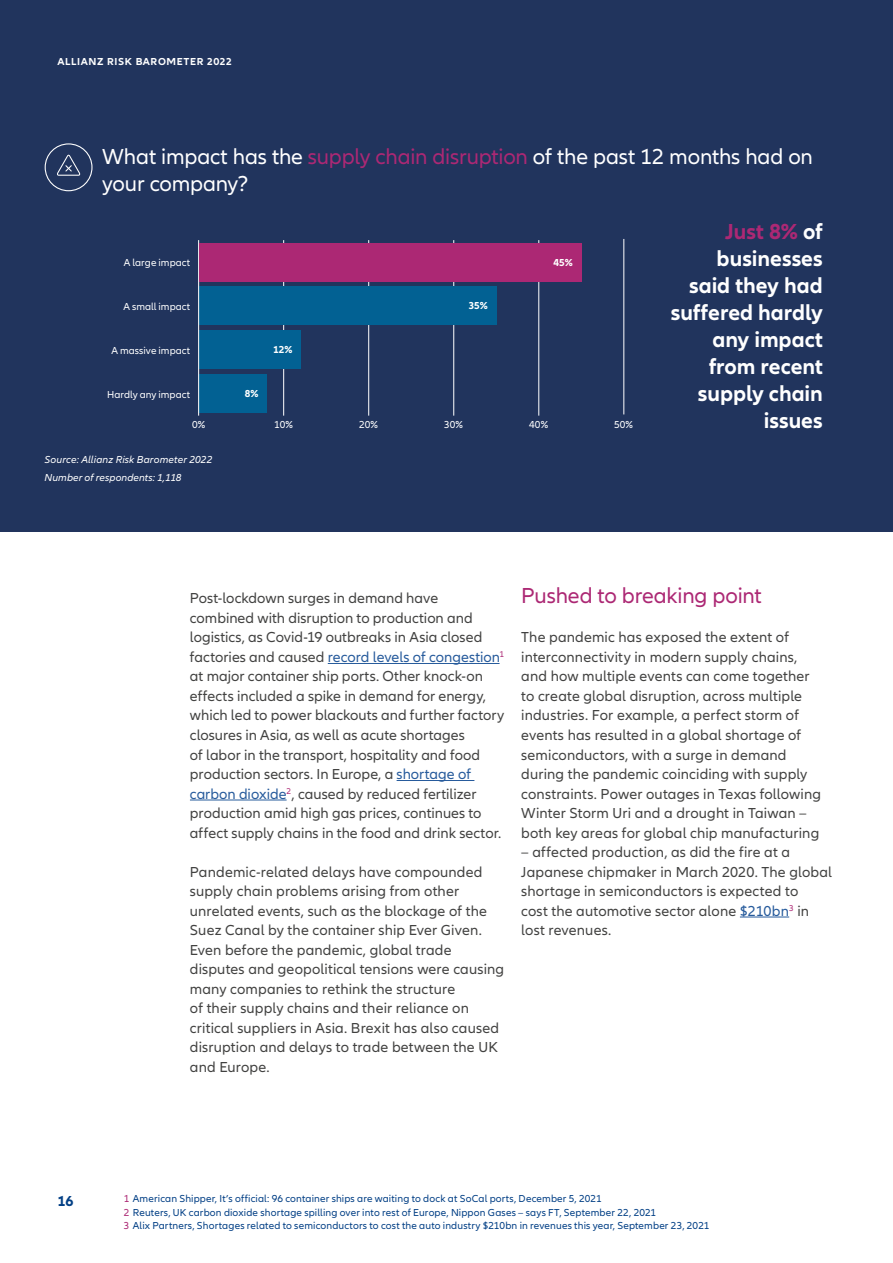
<style>
.page{position:relative;width:893px;height:1263px;background:#fff}
.page>*{position:absolute;margin:0;border:0;box-sizing:border-box;transform-origin:0 0}
.t1{font:700 22.5px/27px "Allianz Neo";letter-spacing:-.005em;color:#fff;text-align:right}
.t2{font:22.5px/27px "Allianz Neo";letter-spacing:-.005em;color:#fff}
.t3{font:22.5px "Allianz Neo";letter-spacing:-.01em;color:#ac2874}
.t4{font:15px/19.5px "Allianz Neo";letter-spacing:.005em;color:#424241}
.t5{font:700 15px "Allianz Neo";color:#023f85}
.t6{font:10.5px/13.5px "Allianz Neo";letter-spacing:.015em;color:#023f85}
.t7{font:10.5px "Allianz Neo";letter-spacing:.005em;color:#fff}
.t8{font:italic 10.5px/17.7px "Allianz Neo";letter-spacing:.01em;color:#fff}
.t9{font:700 10.5px "Allianz Neo";letter-spacing:.06em;color:#fff}
.s1{color:#ac2874}
.s2{color:#275b9c}
</style>
<div class="page">
<div style="left:0;top:0;width:893px;height:531px;background:#21345d"></div>
<hr style="left:740px;top:917px;width:49px;height:1px;background:#275b9c">
<hr style="left:328px;top:663px;width:172px;height:1px;background:#275b9c">
<hr style="left:397px;top:780px;width:77px;height:1px;background:#275b9c">
<hr style="left:190px;top:800px;width:97px;height:1px;background:#275b9c">
<svg style="left:57px;top:155px;width:23px;height:21px"></svg>
<div style="left:45px;top:143px;width:48px;height:48px;border:1px solid #fff;border-radius:50%"></div>
<hr style="left:283px;top:240px;width:1px;height:176px;background:#fff">
<hr style="left:368px;top:240px;width:1px;height:176px;background:#fff">
<hr style="left:453px;top:240px;width:1px;height:176px;background:#fff">
<hr style="left:538px;top:240px;width:1px;height:176px;background:#fff">
<div style="left:199px;top:287px;width:297px;height:38px;background:#026193"></div>
<div style="left:199px;top:331px;width:102px;height:38px;background:#026193"></div>
<div style="left:199px;top:375px;width:68px;height:38px;background:#026193"></div>
<hr style="left:198px;top:240px;width:1px;height:176px;background:#fff">
<div style="left:199px;top:243px;width:382px;height:38px;background:#ac2874"></div>
<hr style="left:624px;top:239px;width:1px;height:175px;background:#fff">
<p class="t9" style="left:57px;top:56px;width:176px">ALLIANZ RISK BAROMETER 2022</p>
<h1 class="t2" style="left:102px;top:144px;width:712px">What impact has the <span class="s1">supply chain disruption</span> of the past 12 months had on your company?</h1>
<p class="t7" style="left:124px;top:257px;width:68px">A large impact</p>
<p class="t7" style="left:123px;top:300px;width:68px">A small impact</p>
<p class="t7" style="left:111px;top:344px;width:80px">A massive impact</p>
<p class="t7" style="left:107px;top:388px;width:85px">Hardly any impact</p>
<p class="t9" style="left:245px;top:388px;width:15px">8%</p>
<p class="t9" style="left:273px;top:344px;width:21px">12%</p>
<p class="t9" style="left:469px;top:300px;width:21px">35%</p>
<p class="t9" style="left:553px;top:256px;width:21px">45%</p>
<p class="t7" style="left:192px;top:418px;width:15px">0%</p>
<p class="t7" style="left:274px;top:418px;width:20px">10%</p>
<p class="t7" style="left:359px;top:418px;width:20px">20%</p>
<p class="t7" style="left:444px;top:418px;width:20px">30%</p>
<p class="t7" style="left:529px;top:418px;width:21px">40%</p>
<p class="t8" style="left:45px;top:451px;width:169px">Source: Allianz Risk Barometer 2022<br>Number of respondents: 1,118</p>
<h1 class="t1" style="left:671px;top:218px;width:154px"><span class="s1">Just 8%</span> of businesses said they had suffered hardly any impact from recent supply chain</h1>
<p class="t7" style="left:614px;top:418px;width:20px">50%</p>
<h1 class="t1" style="left:764px;top:407px;width:61px">issues</h1>
<p class="t4" style="left:190px;top:589px;width:316px">Post-lockdown surges in demand have combined with disruption to production and logistics, as Covid-19 outbreaks in Asia closed factories and caused <span class="s2">record levels of congestion</span><sup>1 </sup>at major container ship ports. Other knock-on effects included a spike in demand for energy, which led to power blackouts and further factory closures in Asia, as well as acute shortages<br>of labor in the transport, hospitality and food production sectors. In Europe, a <span class="s2">shortage of carbon dioxide</span><sup>2</sup>, caused by reduced fertilizer production amid high gas prices, continues to affect supply chains in the food and drink sector.</p>
<p class="t4" style="left:190px;top:862px;width:316px">Pandemic-related delays have compounded supply chain problems arising from other unrelated events, such as the blockage of the Suez Canal by the container ship Ever Given.<br>Even before the pandemic, global trade disputes and geopolitical tensions were causing many companies to rethink the structure<br>of their supply chains and their reliance on critical suppliers in Asia. Brexit has also caused disruption and delays to trade between the UK and Europe.</p>
<h1 class="t3" style="left:521px;top:583px;width:242px">Pushed to breaking point</h1>
<p class="t4" style="left:521px;top:628px;width:301px">The pandemic has exposed the extent of interconnectivity in modern supply chains, and how multiple events can come together to create global disruption, across multiple industries. For example, a perfect storm of events has resulted in a global shortage of semiconductors, with a surge in demand during the pandemic coinciding with supply constraints. Power outages in Texas following Winter Storm Uri and a drought in Taiwan – both key areas for global chip manufacturing</p>
<p class="t4" style="left:521px;top:843px;width:312px">– affected production, as did the fire at a Japanese chipmaker in March 2020. The global shortage in semiconductors is expected to<br>cost the automotive sector alone <span class="s2">$210bn</span><sup>3</sup> in lost revenues.</p>
<p class="t5" style="left:57px;top:1192px;width:18px">16</p>
<p class="t6" style="left:124px;top:1192px;width:587px"><span class="s1">1</span> American Shipper, It’s official: 96 container ships are waiting to dock at SoCal ports, December 5, 2021<br><span class="s1">2</span> Reuters, UK carbon dioxide shortage spilling over into rest of Europe, Nippon Gases – says FT, September 22, 2021<br><span class="s1">3</span> Alix Partners, Shortages related to semiconductors to cost the auto industry $210bn in revenues this year, September 23, 2021</p>
</div>
